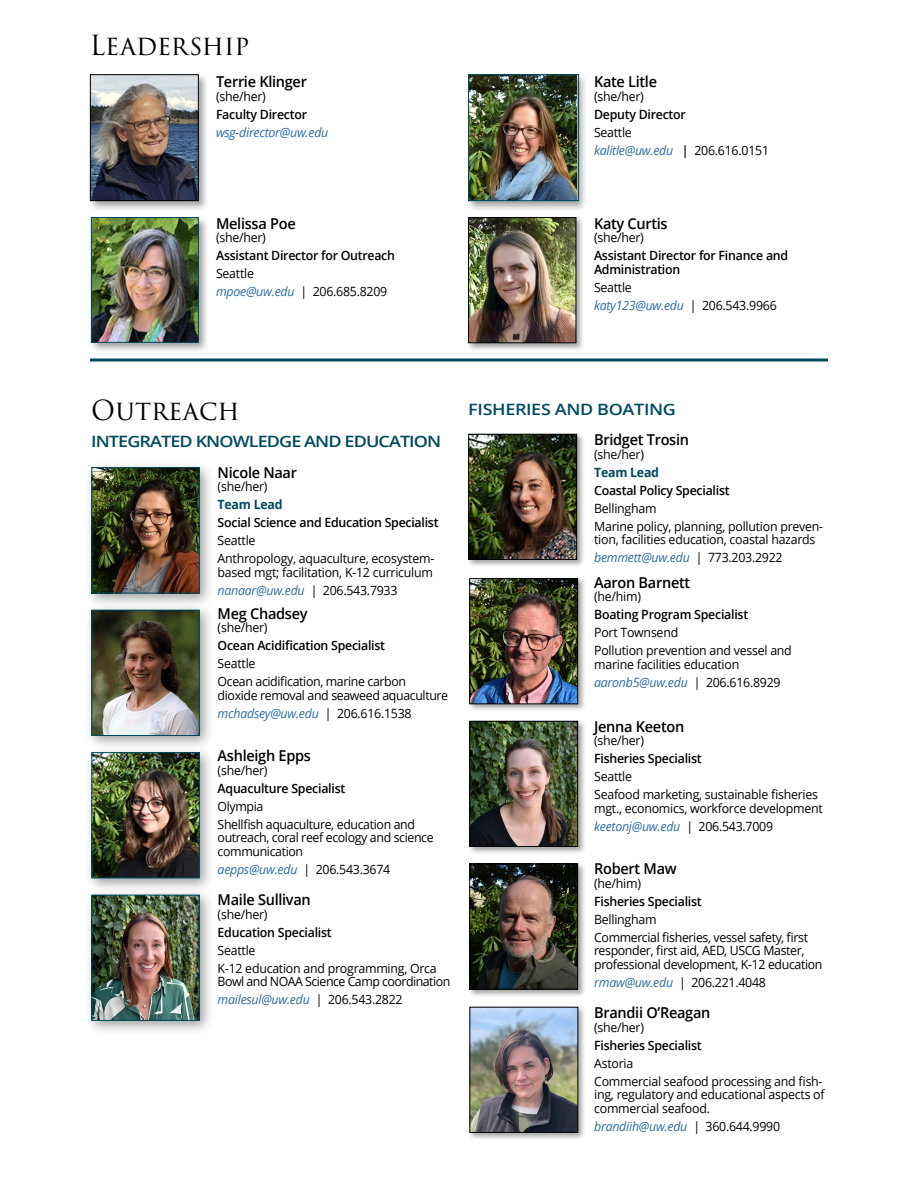
<style>
.page{position:relative;width:918px;height:1188px;background:#fff}
.page>*{position:absolute;margin:0;border:0;box-sizing:border-box;transform-origin:0 0}
.t1{font:27px "Trajan Pro 3";color:#000}
.t2{font:600 15.6px "Open Sans";letter-spacing:-.05em;color:#004a60;scale:1.15 1}
.t3{font:600 15.6px "Open Sans";letter-spacing:-.02em;color:#004a60;scale:1.15 1}
.t4{font:600 15px "Open Sans";letter-spacing:-.02em;color:#000}
.t5{font:600 15px "Open Sans";letter-spacing:-.02em;color:#000}
.t6{font:12.75px/18px "Open Sans";letter-spacing:-.02em;color:#000}
.t7{font:600 12.75px/13.5px "Open Sans";letter-spacing:-.02em;color:#000}
.t8{font:italic 12.75px "Open Sans";letter-spacing:-.02em;color:#2c6ca3}
.t9{font:12.75px/18px "Open Sans";letter-spacing:-.04em;color:#000}
.t10{font:700 12.75px "Open Sans";letter-spacing:-.02em;color:#004a60}
.s1{font-style:italic;color:#2c6ca3}
.s2{font-style:italic}
.s3{font-weight:600}
.s4{color:#000}
.s5{font-style:normal;color:#000}
</style>
<div class="page">
<div style="left:466px;top:72px;width:124px;height:140px;background:#000;opacity:.37"></div>
<img style="left:470px;top:76px;width:107px;height:123px">
<div style="left:468px;top:74px;width:111px;height:127px;border:1px solid #004a60"></div>
<div style="left:89px;top:215px;width:120px;height:138px;background:#000;opacity:.37"></div>
<img style="left:93px;top:219px;width:104px;height:122px">
<div style="left:91px;top:217px;width:108px;height:126px;border:1px solid #004a60"></div>
<div style="left:88px;top:72px;width:121px;height:139px;background:#000;opacity:.37"></div>
<img style="left:92px;top:76px;width:105px;height:123px">
<div style="left:90px;top:74px;width:109px;height:127px;border:1px solid #000"></div>
<div style="left:467px;top:576px;width:119px;height:136px;background:#000;opacity:.36"></div>
<img style="left:471px;top:580px;width:105px;height:122px">
<div style="left:469px;top:578px;width:109px;height:126px;border:1px solid #000"></div>
<div style="left:467px;top:719px;width:119px;height:136px;background:#000;opacity:.36"></div>
<img style="left:471px;top:723px;width:105px;height:122px">
<div style="left:469px;top:721px;width:109px;height:126px;border:1px solid #000"></div>
<div style="left:466px;top:432px;width:119px;height:136px;background:#000;opacity:.36"></div>
<img style="left:470px;top:436px;width:105px;height:122px">
<div style="left:468px;top:434px;width:109px;height:126px;border:1px solid #000"></div>
<div style="left:468px;top:1005px;width:119px;height:136px;background:#000;opacity:.36"></div>
<img style="left:472px;top:1009px;width:104px;height:122px">
<div style="left:470px;top:1007px;width:108px;height:126px;border:1px solid #000"></div>
<div style="left:467px;top:861px;width:119px;height:137px;background:#000;opacity:.36"></div>
<img style="left:471px;top:866px;width:105px;height:122px">
<div style="left:469px;top:864px;width:109px;height:126px;border:1px solid #000"></div>
<div style="left:85px;top:888px;width:130px;height:148px;background:#000;opacity:.38"></div>
<img style="left:94px;top:897px;width:104px;height:122px">
<div style="left:92px;top:895px;width:108px;height:126px;border:1px solid #004a60"></div>
<div style="left:85px;top:603px;width:130px;height:148px;background:#000;opacity:.38"></div>
<img style="left:94px;top:612px;width:104px;height:122px">
<div style="left:92px;top:610px;width:108px;height:126px;border:1px solid #004a60"></div>
<div style="left:85px;top:746px;width:130px;height:148px;background:#000;opacity:.38"></div>
<img style="left:94px;top:754px;width:104px;height:122px">
<div style="left:92px;top:752px;width:108px;height:126px;border:1px solid #004a60"></div>
<div style="left:85px;top:461px;width:130px;height:148px;background:#000;opacity:.38"></div>
<img style="left:94px;top:469px;width:104px;height:122px">
<div style="left:92px;top:467px;width:108px;height:126px;border:1px solid #004a60"></div>
<div style="left:466px;top:215px;width:119px;height:136px;background:#000;opacity:.36"></div>
<img style="left:470px;top:219px;width:104px;height:122px">
<div style="left:468px;top:217px;width:108px;height:126px;border:1px solid #000"></div>
<hr style="left:90px;top:358px;width:738px;height:3px;background:#004a60">
<h1 class="t1" style="left:90px;top:27px;width:161px">Leadership</h1>
<p class="t4" style="left:216px;top:72px;width:92px">Terrie Klinger</p>
<p class="t6" style="left:216px;top:87px;width:51px">(she/her)</p>
<p class="t7" style="left:216px;top:107px;width:93px">Faculty Director</p>
<p class="t8" style="left:216px;top:124px;width:114px">wsg-director@uw.edu</p>
<p class="t4" style="left:216px;top:213px;width:81px">Melissa Poe</p>
<p class="t6" style="left:216px;top:228px;width:51px">(she/her)</p>
<p class="t7" style="left:216px;top:249px;width:180px">Assistant Director for Outreach</p>
<p class="t6" style="left:216px;top:264px;width:173px">Seattle<br><span class="s1">mpoe@uw.edu</span> <span class="s2">|</span> 206.685.8209</p>
<p class="t4" style="left:594px;top:72px;width:65px">Kate Litle</p>
<p class="t6" style="left:594px;top:87px;width:51px">(she/her)</p>
<p class="t7" style="left:594px;top:107px;width:93px">Deputy Director</p>
<p class="t6" style="left:594px;top:123px;width:177px">Seattle<br><span class="s1">kalitle@uw.edu</span> <span class="s3">|</span> 206.616.0151</p>
<p class="t4" style="left:594px;top:213px;width:75px">Katy Curtis</p>
<p class="t6" style="left:594px;top:228px;width:51px">(she/her)</p>
<p class="t7" style="left:594px;top:249px;width:196px">Assistant Director for Finance and<br>Administration</p>
<p class="t6" style="left:594px;top:278px;width:184px">Seattle<br><span class="s1">katy123@uw.edu</span> <span class="s2">|</span> 206.543.9966</p>
<h1 class="t1" style="left:91px;top:392px;width:150px">Outreach</h1>
<p class="t2" style="left:91px;top:431px;width:306px">INTEGRATED KNOWLEDGE AND EDUCATION</p>
<p class="t4" style="left:218px;top:462px;width:81px">Nicole Naar</p>
<p class="t6" style="left:218px;top:477px;width:51px">(she/her)</p>
<p class="t10" style="left:218px;top:495px;width:66px">Team Lead</p>
<p class="t7" style="left:218px;top:515px;width:222px">Social Science and Education Specialist</p>
<p class="t6" style="left:218px;top:531px;width:218px">Seattle<br>Anthropology, aquaculture, ecosystem-</p>
<p class="t6" style="left:218px;top:563px;width:217px">based mgt; facilitation, K-12 curriculum <span class="s1">nanaar@uw.edu</span> <span class="s2">|</span> 206.543.7933</p>
<p class="t4" style="left:218px;top:603px;width:92px">Meg Chadsey</p>
<p class="t6" style="left:218px;top:618px;width:51px">(she/her)</p>
<p class="t7" style="left:218px;top:638px;width:169px">Ocean Acidification Specialist</p>
<p class="t6" style="left:218px;top:654px;width:190px">Seattle<br>Ocean acidification, marine carbon</p>
<p class="t6" style="left:218px;top:686px;width:232px">dioxide removal and seaweed aquaculture <span class="s1">mchadsey@uw.edu</span> <span class="s2">|</span> 206.616.1538</p>
<p class="t4" style="left:218px;top:745px;width:95px">Ashleigh Epps</p>
<p class="t6" style="left:218px;top:761px;width:51px">(she/her)</p>
<p class="t7" style="left:218px;top:781px;width:129px">Aquaculture Specialist</p>
<p class="t6" style="left:218px;top:797px;width:199px">Olympia<br>Shellfish aquaculture, education and</p>
<p class="t6" style="left:218px;top:830px;width:218px;line-height:13.5px">outreach, coral reef ecology and science communication</p>
<p class="t8" style="left:218px;top:860px;width:174px">aepps@uw.edu <span class="s4">|</span> <span class="s5">206.543.3674</span></p>
<p class="t4" style="left:218px;top:889px;width:95px">Maile Sullivan</p>
<p class="t6" style="left:218px;top:905px;width:51px">(she/her)</p>
<p class="t7" style="left:218px;top:925px;width:116px">Education Specialist</p>
<p class="t6" style="left:218px;top:941px;width:221px">Seattle<br>K-12 education and programming, Orca</p>
<p class="t9" style="left:218px;top:972px;width:234px">Bowl and NOAA Science Camp coordination <span class="s1">mailesul@uw.edu</span> <span class="s2">|</span> 206.543.2822</p>
<p class="t3" style="left:468px;top:398px;width:182px">FISHERIES AND BOATING</p>
<p class="t4" style="left:594px;top:430px;width:96px">Bridget Trosin</p>
<p class="t6" style="left:594px;top:445px;width:51px">(she/her)</p>
<p class="t10" style="left:594px;top:463px;width:66px">Team Lead</p>
<p class="t7" style="left:594px;top:483px;width:137px">Coastal Policy Specialist</p>
<p class="t6" style="left:594px;top:499px;width:230px">Bellingham<br>Marine policy, planning, pollution preven-</p>
<p class="t6" style="left:594px;top:530px;width:223px">tion, facilities education, coastal hazards <span class="s1">bemmett@uw.edu</span> <span class="s2">|</span> 773.203.2922</p>
<p class="t4" style="left:594px;top:572px;width:98px">Aaron Barnett</p>
<p class="t6" style="left:594px;top:587px;width:48px">(he/him)</p>
<p class="t7" style="left:594px;top:608px;width:156px">Boating Program Specialist</p>
<p class="t6" style="left:594px;top:623px;width:199px">Port Townsend<br>Pollution prevention and vessel and</p>
<p class="t6" style="left:594px;top:655px;width:188px">marine facilities education <span class="s1">aaronb5@uw.edu</span> <span class="s2">|</span> 206.616.8929</p>
<p class="t5" style="left:594px;top:716px;width:92px">Jenna Keeton</p>
<p class="t6" style="left:594px;top:731px;width:51px">(she/her)</p>
<p class="t7" style="left:594px;top:752px;width:109px">Fisheries Specialist</p>
<p class="t6" style="left:594px;top:767px;width:225px">Seattle<br>Seafood marketing, sustainable fisheries</p>
<p class="t6" style="left:594px;top:799px;width:230px">mgt., economics, workforce development <span class="s1">keetonj@uw.edu</span> <span class="s2">|</span> 206.543.7009</p>
<p class="t4" style="left:594px;top:859px;width:84px">Robert Maw</p>
<p class="t6" style="left:594px;top:874px;width:48px">(he/him)</p>
<p class="t7" style="left:594px;top:894px;width:109px">Fisheries Specialist</p>
<p class="t6" style="left:594px;top:910px;width:215px">Bellingham<br>Commercial fisheries, vessel safety, first</p>
<p class="t6" style="left:594px;top:944px;width:230px;line-height:13.5px">responder, first aid, AED, USCG Master, professional development, K-12 education</p>
<p class="t6" style="left:594px;top:973px;width:173px"><span class="s1">rmaw@uw.edu</span> <span class="s2">|</span> 206.221.4048</p>
<p class="t4" style="left:594px;top:1003px;width:118px">Brandii O’Reagan</p>
<p class="t6" style="left:594px;top:1018px;width:51px">(she/her)</p>
<p class="t7" style="left:594px;top:1038px;width:109px">Fisheries Specialist</p>
<p class="t6" style="left:594px;top:1054px;width:230px">Astoria<br>Commercial seafood processing and fish-</p>
<p class="t6" style="left:594px;top:1088px;width:232px;line-height:13.5px">ing, regulatory and educational aspects of commercial seafood.</p>
<p class="t8" style="left:594px;top:1117px;width:188px">brandiih@uw.edu <span class="s4">|</span> <span class="s5">360.644.9990</span></p>
</div>
